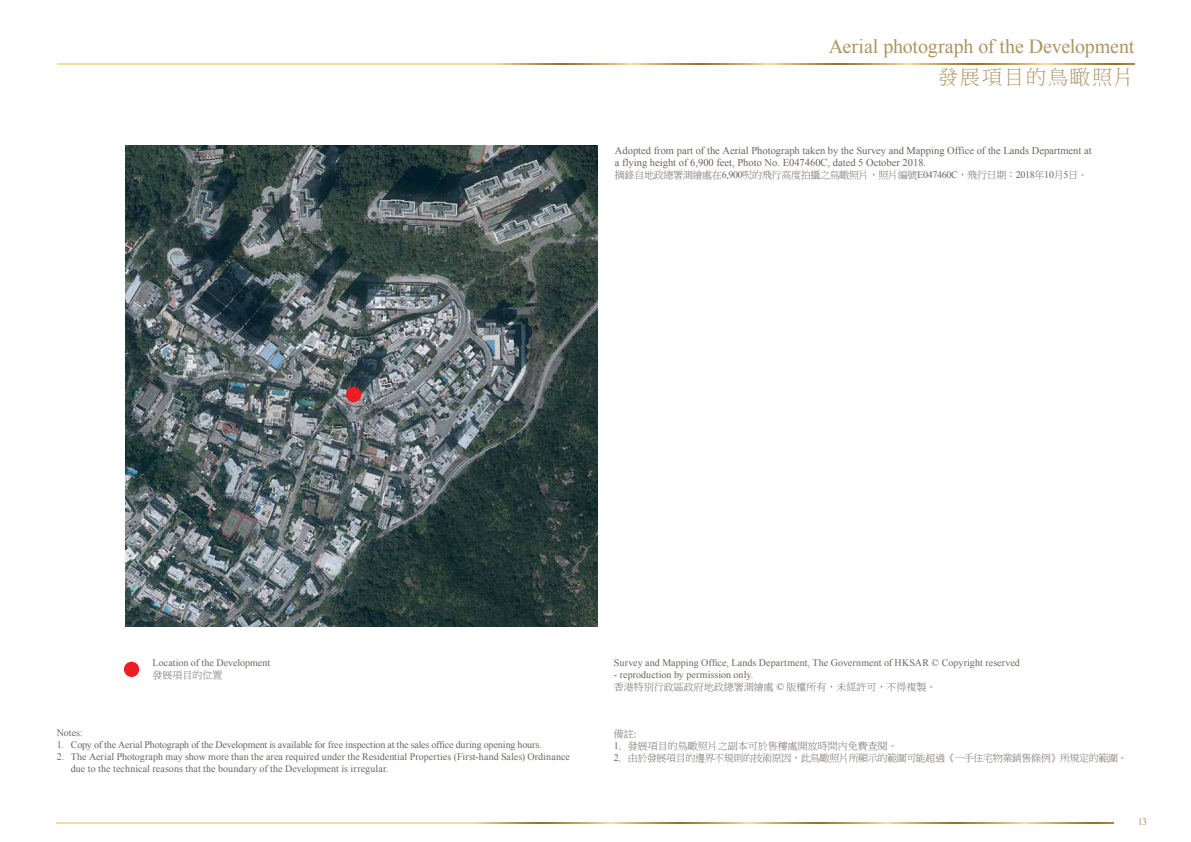
<style>
.page{position:relative;width:1191px;height:842px;background:#fff}
.page>*{position:absolute;margin:0;border:0;box-sizing:border-box;transform-origin:0 0}
.t1{font:20px "Times New Roman";letter-spacing:-.01em;color:#ad9461}
.t2{font:20px "P Ming Li U";letter-spacing:.1em;color:#ad9461}
.t3{font:10.5px/12px "Times New Roman";color:#6d635d}
.t4{font:10px/12px "Times New Roman";color:#6d635d}
.t5{font:10px "P Ming Li U";letter-spacing:-.03em;color:#6d635d}
.t6{font:10px "P Ming Li U";color:#6d635d}
.t7{font:10px "Times New Roman";color:#ad9461}
.s1{font-family:"Times New Roman"}
</style>
<div class="page">
<svg style="left:57px;top:822px;width:1056px;height:1px"></svg>
<svg style="left:57px;top:63px;width:1077px;height:1px"></svg>
<img style="left:125px;top:146px;width:472px;height:480px">
<div style="left:124px;top:662px;width:15px;height:15px;background:#ed1d24;border-radius:50%"></div>
<div style="left:346px;top:387px;width:15px;height:15px;background:#ed1d24;border-radius:50%"></div>
<h1 class="t1" style="left:828px;top:33px;width:307px">Aerial photograph of the Development</h1>
<h1 class="t2" style="left:938px;top:67px;width:197px">發展項目的鳥瞰照片</h1>
<p class="t3" style="left:615px;top:144px;width:478px">Adopted from part of the Aerial Photograph taken by the Survey and Mapping Office of the Lands Department at a flying height of 6,900 feet, Photo No. E047460C, dated 5 October 2018.</p>
<p class="t5" style="left:615px;top:170px;width:474px">摘錄自地政總署測繪處在<span class="s1">6</span>,<span class="s1">900</span>呎的飛行高度拍攝之鳥瞰照片，照片編號<span class="s1">E047460C</span>，飛行日期：<span class="s1">2018</span>年<span class="s1">10</span>月<span class="s1">5</span>日。</p>
<p class="t4" style="left:152px;top:656px;width:119px">Location of the Development</p>
<p class="t6" style="left:152px;top:670px;width:71px">發展項目的位置</p>
<p class="t4" style="left:57px;top:726px;width:27px">Notes:</p>
<p class="t4" style="left:57px;top:738px;width:486px">1. Copy of the Aerial Photograph of the Development is available for free inspection at the sales office during opening hours.</p>
<p class="t4" style="left:71px;top:750px;width:500px;text-indent:-14px">2. The Aerial Photograph may show more than the area required under the Residential Properties (First-hand Sales) Ordinance due to the technical reasons that the boundary of the Development is irregular.</p>
<p class="t4" style="left:614px;top:656px;width:407px">Survey and Mapping Office, Lands Department, The Government of HKSAR © Copyright reserved</p>
<p class="t4" style="left:614px;top:668px;width:141px">- reproduction by permission only.</p>
<p class="t6" style="left:614px;top:682px;width:324px">香港特別行政區政府地政總署測繪處 <span class="s1">©</span> 版權所有，未經許可，不得複製。</p>
<p class="t5" style="left:614px;top:729px;width:24px">備註:</p>
<p class="t6" style="left:614px;top:741px;width:285px"><span class="s1">1</span>. 發展項目的鳥瞰照片之副本可於售樓處開放時間內免費查閱。</p>
<p class="t5" style="left:614px;top:753px;width:515px"><span class="s1">2</span>. 由於發展項目的邊界不規則的技術原因，此鳥瞰照片所顯示的範圍可能超過《一手住宅物業銷售條例》所規定的範圍。</p>
<p class="t7" style="left:1137px;top:815px;width:11px">13</p>
</div>
